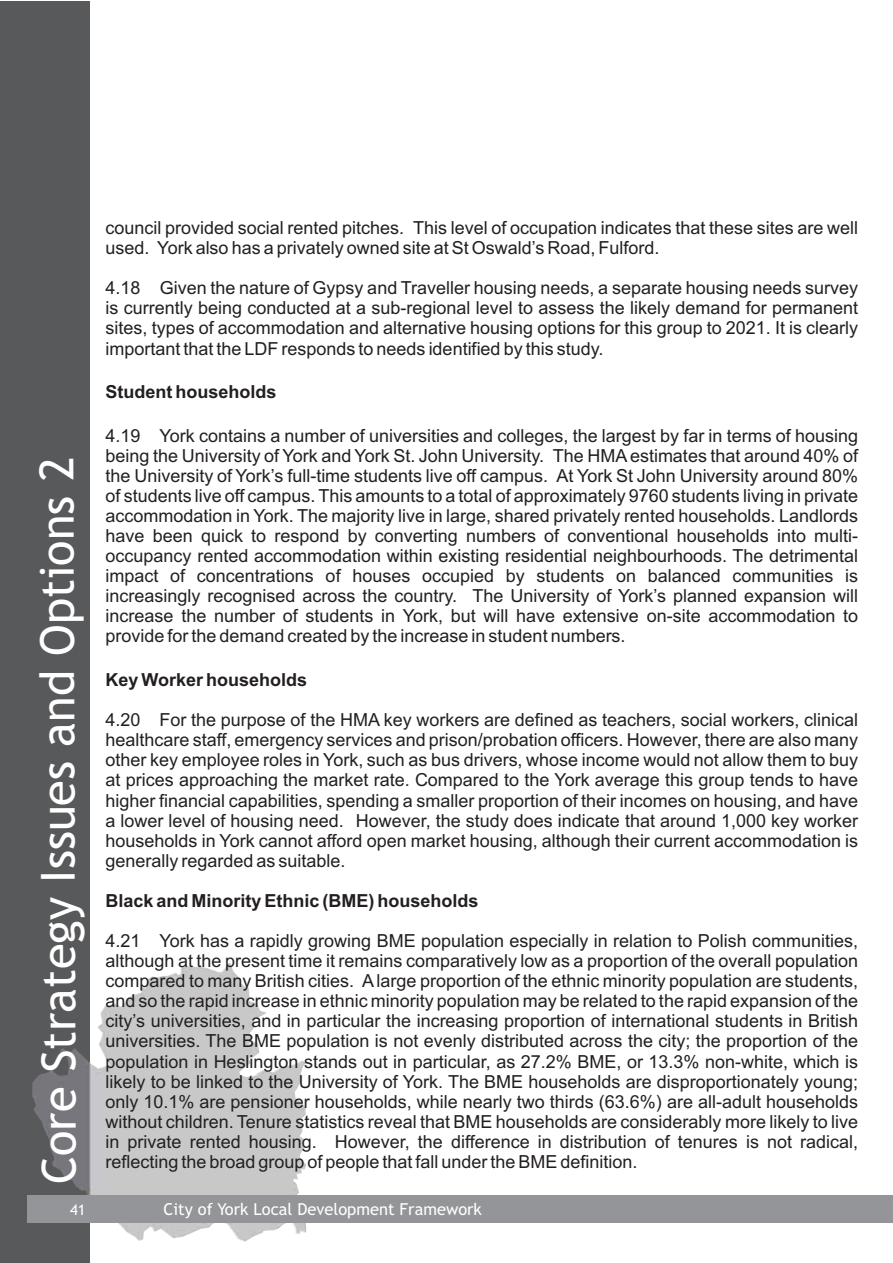
<style>
.page{position:relative;width:893px;height:1263px;background:#fff}
.page>*{position:absolute;margin:0;border:0;box-sizing:border-box;transform-origin:0 0}
.t1{font:47.1px "Trebuchet MS";letter-spacing:-.005em;color:#fff}
.t2{font:18px/20.1px "Arial";color:#231f20;text-align:justify}
.t3{font:700 18px "Arial";color:#231f20}
.t4{font:16.5px "Trebuchet MS";color:#fff}
.t5{font:15px "Trebuchet MS";color:#fff}
</style>
<div class="page">
<div style="left:0;top:1px;width:89px;height:1262px;background:#58595b"></div>
<img style="left:32px;top:963px;width:278px;height:279px">
<div style="left:27px;top:1196px;width:865px;height:27px;background:#939598"></div>
<p class="t1" style="left:40px;top:1184px;width:729px;rotate:-90deg">Core Strat gy Issu s and ptions 2</p>
<p class="t1" style="left:39px;top:656px;width:33px;rotate:-90deg">O</p>
<p class="t1" style="left:40px;top:806px;width:27px;rotate:-90deg">e</p>
<p class="t1" style="left:41px;top:969px;width:27px;rotate:-90deg">e</p>
<p class="t5" style="left:70px;top:1204px;width:17px">41</p>
<p class="t2" style="left:106px;top:220px;width:754px">council provided social rented pitches. This level of occupation indicates that these sites are well used. York also has a privately owned site at St Oswald’s Road, Fulford.</p>
<p class="t2" style="left:106px;top:280px;width:754px">4.18 Given the nature of Gypsy and Traveller housing needs, a separate housing needs survey is currently being conducted at a sub-regional level to assess the likely demand for permanent sites, types of accommodation and alternative housing options for this group to 2021. It is clearly important that the LDF responds to needs identified by this study.</p>
<p class="t3" style="left:106px;top:385px;width:172px">Student households</p>
<p class="t2" style="left:106px;top:427px;width:754px">4.19 York contains a number of universities and colleges, the largest by far in terms of housing being the University of York and York St. John University. The HMA estimates that around 40% of the University of York’s full-time students live off campus. At York St John University around 80% of students live off campus. This amounts to a total of approximately 9760 students living in private accommodation in York. The majority live in large, shared privately rented households. Landlords have been quick to respond by converting numbers of conventional households into multi&shy;occupancy rented accommodation within existing residential neighbourhoods. The detrimental impact of concentrations of houses occupied by students on balanced communities is increasingly recognised across the country. The University of York’s planned expansion will increase the number of students in York, but will have extensive on-site accommodation to provide for the demand created by the increase in student numbers.</p>
<p class="t3" style="left:106px;top:673px;width:203px">Key Worker households</p>
<p class="t2" style="left:106px;top:712px;width:754px">4.20 For the purpose of the HMA key workers are defined as teachers, social workers, clinical healthcare staff, emergency services and prison/probation officers. However, there are also many other key employee roles in York, such as bus drivers, whose income would not allow them to buy at prices approaching the market rate. Compared to the York average this group tends to have higher financial capabilities, spending a smaller proportion of their incomes on housing, and have a lower level of housing need. However, the study does indicate that around 1,000 key worker households in York cannot afford open market housing, although their current accommodation is generally regarded as suitable.</p>
<p class="t3" style="left:106px;top:894px;width:374px">Black and Minority Ethnic (BME) households</p>
<p class="t2" style="left:105px;top:932px;width:754px">4.21 York has a rapidly growing BME population especially in relation to Polish communities, although at the present time it remains comparatively low as a proportion of the overall population compared to many British cities. Alarge proportion of the ethnic minority population are students, and so the rapid increase in ethnic minority population may be related to the rapid expansion of the city’s universities, and in particular the increasing proportion of international students in British universities. The BME population is not evenly distributed across the city; the proportion of the population in Heslington stands out in particular, as 27.2% BME, or 13.3% non-white, which is likely to be linked to the University of York. The BME households are disproportionately young; only 10.1% are pensioner households, while nearly two thirds (63.6%) are all-adult households without children. Tenure statistics reveal that BME households are considerably more likely to live in private rented housing. However, the difference in distribution of tenures is not radical, reflecting the broad group of people that fall under the BME definition.</p>
<p class="t4" style="left:164px;top:1203px;width:320px">City of York Local Development Framework</p>
</div>
